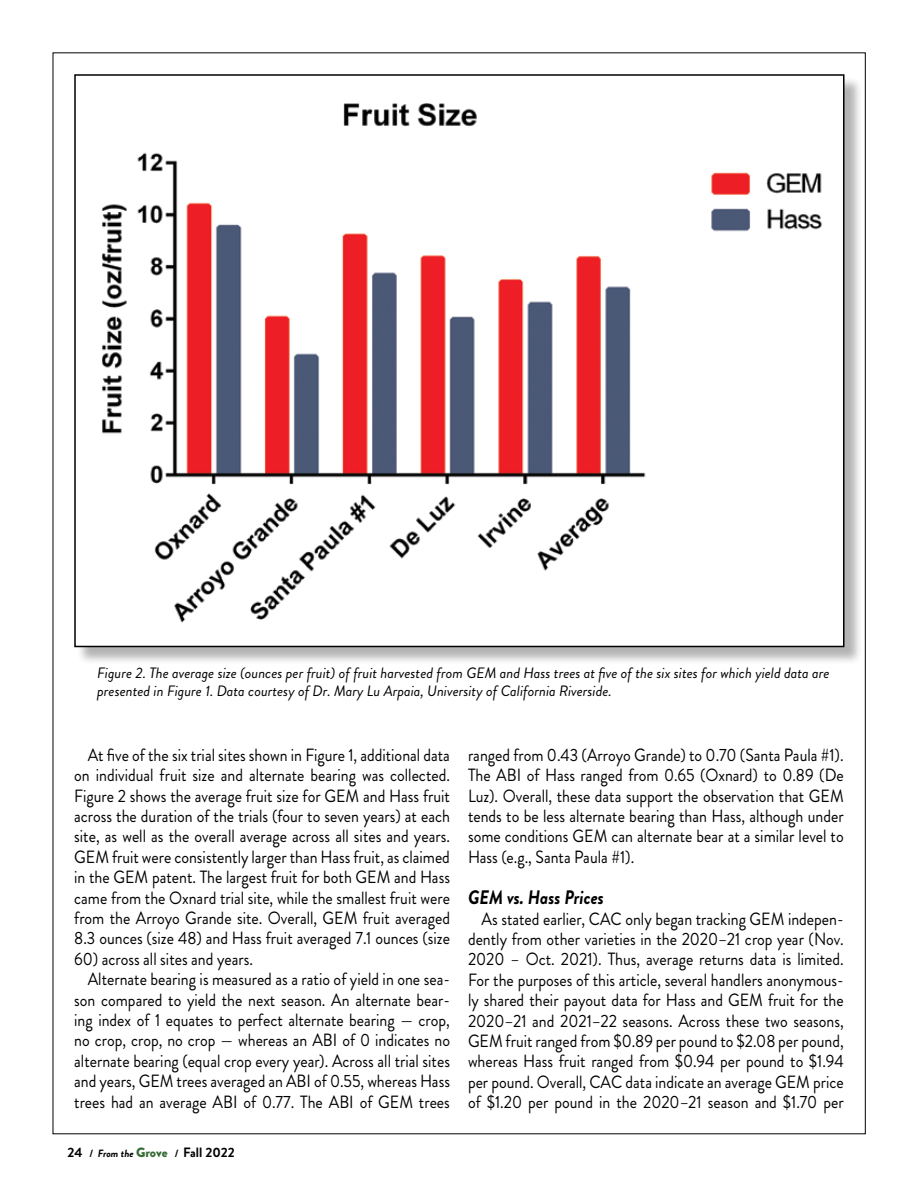
<style>
.page{position:relative;width:918px;height:1188px;background:#fff}
.page>*{position:absolute;margin:0;border:0;box-sizing:border-box;transform-origin:0 0}
.t1{font:italic 700 19.5px "Brandon Grotesque";color:#000;scale:.9 1}
.t2{font:17.7px/20.4px "Brandon Grotesque";color:#000;text-align:justify;scale:.9 1}
.t3{font:italic 15px/18px "Brandon Grotesque";color:#000}
.t4{font:700 13.5px "Brandon Grotesque";color:#000}
.s1{font-size:10.5px}
.s2{font-style:italic;font-size:10.5px}
.s3{font-weight:900;color:#366b35}
</style>
<div class="page">
<div style="left:76px;top:76px;width:787px;height:590px;background:#000;opacity:.3"></div>
<img style="left:77px;top:77px;width:764px;height:567px">
<p class="t3" style="left:97px;top:664px;width:734px">Figure 2. The average size (ounces per fruit) of fruit harvested from GEM and Hass trees at five of the six sites for which yield data are presented in Figure 1. Data courtesy of Dr. Mary Lu Arpaia, University of California Riverside.</p>
<p class="t2" style="left:74px;top:745px;width:419px;text-indent:13px">At five of the six trial sites shown in Figure 1, additional data on individual fruit size and alternate bearing was collected.<br>Figure 2 shows the average fruit size for GEM and Hass fruit across the duration of the trials (four to seven years) at each site, as well as the overall average across all sites and years.<br>GEM fruit were consistently larger than Hass fruit, as claimed in the GEM patent. The largest fruit for both GEM and Hass came from the Oxnard trial site, while the smallest fruit were from the Arroyo Grande site. Overall, GEM fruit averaged 8.3 ounces (size 48) and Hass fruit averaged 7.1 ounces (size</p>
<p class="t2" style="left:74px;top:949px;width:200px">60) across all sites and years.</p>
<p class="t2" style="left:88px;top:969px;width:404px">Alternate bearing is measured as a ratio of yield in one sea-</p>
<p class="t2" style="left:74px;top:989px;width:419px">son compared to yield the next season. An alternate bear-</p>
<p class="t2" style="left:74px;top:1010px;width:419px">ing index of 1 equates to perfect alternate bearing — crop,</p>
<p class="t2" style="left:74px;top:1030px;width:419px">no crop, crop, no crop — whereas an ABI of 0 indicates no</p>
<p class="t2" style="left:74px;top:1051px;width:419px">alternate bearing (equal crop every year). Across all trial sites</p>
<p class="t2" style="left:74px;top:1071px;width:419px">and years, GEM trees averaged an ABI of 0.55, whereas Hass</p>
<p class="t2" style="left:74px;top:1092px;width:419px">trees had an average ABI of 0.77. The ABI of GEM trees</p>
<p class="t4" style="left:68px;top:1143px;width:169px">24 <span class="s1">/</span> <span class="s2">From the</span> <span class="s3">Grove</span> <span class="s1">/</span> Fall 2022</p>
<p class="t2" style="left:468px;top:745px;width:419px">ranged from 0.43 (Arroyo Grande) to 0.70 (Santa Paula #1).<br>The ABI of Hass ranged from 0.65 (Oxnard) to 0.89 (De Luz). Overall, these data support the observation that GEM tends to be less alternate bearing than Hass, although under some conditions GEM can alternate bear at a similar level to Hass (e.g., Santa Paula #1).</p>
<p class="t1" style="left:468px;top:884px;width:152px">GEM vs. Hass Prices</p>
<p class="t2" style="left:468px;top:908px;width:419px;text-indent:14px">As stated earlier, CAC only began tracking GEM indepen&shy;dently from other varieties in the 2020–21 crop year (Nov.<br>2020 – Oct. 2021). Thus, average returns data is limited.<br>For the purposes of this article, several handlers anonymous&shy;ly shared their payout data for Hass and GEM fruit for the 2020–21 and 2021–22 seasons. Across these two seasons, GEM fruit ranged from $0.89 per pound to $2.08 per pound, whereas Hass fruit ranged from $0.94 per pound to $1.94 per pound. Overall, CAC data indicate an average GEM price of $1.20 per pound in the 2020–21 season and $1.70 per</p>
</div>
